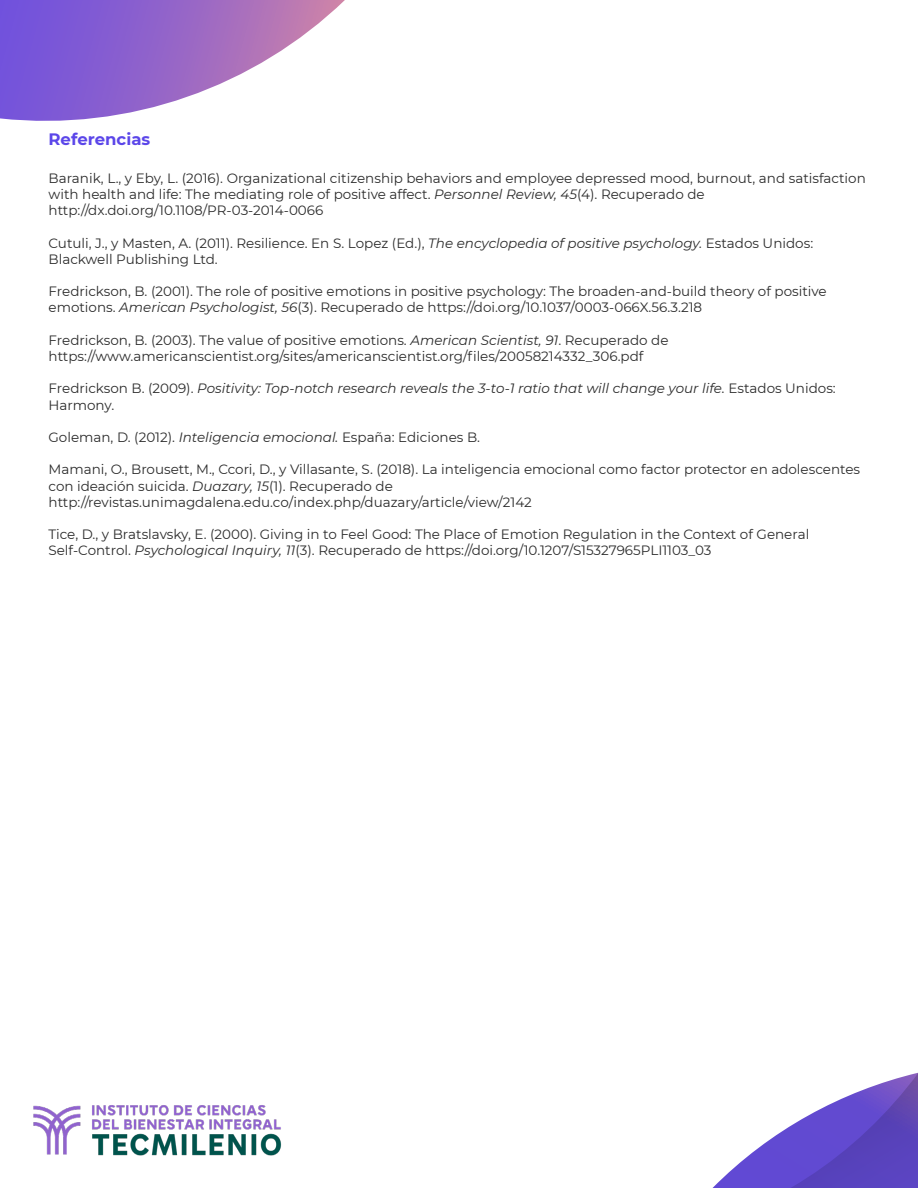
<style>
.page{position:relative;width:918px;height:1188px;background:#fff}
.page>*{position:absolute;margin:0;border:0;box-sizing:border-box;transform-origin:0 0}
.t1{font:700 16.5px "Montserrat";color:#5b46e9}
.t2{font:13.5px/16.2px "Montserrat";color:#2b2b2b}
.t3{font:italic 13.5px/16.2px "Montserrat";color:#2b2b2b}
.s1{font-style:italic}
.s2{font-style:normal}
</style>
<div class="page">
<svg style="left:712px;top:1072px;width:206px;height:116px"></svg>
<svg style="left:0;top:0;width:345px;height:121px"></svg>
<img style="left:33px;top:1105px;width:249px;height:51px">
<p class="t1" style="left:49px;top:127px;width:103px">Referencias</p>
<p class="t2" style="left:49px;top:170px;width:819px">Baranik, L., y Eby, L. (2016). Organizational citizenship behaviors and employee depressed mood, burnout, and satisfaction with health and life: The mediating role of positive affect. <span class="s1">Personnel Review, 45</span>(4). Recuperado de http://dx.doi.org/10.1108/PR-03-2014-0066</p>
<p class="t2" style="left:49px;top:234px;width:766px">Cutuli, J., y Masten, A. (2011). Resilience. En S. Lopez (Ed.), <span class="s1">The encyclopedia of positive psychology.</span> Estados Unidos:<br>Blackwell Publishing Ltd.</p>
<p class="t2" style="left:49px;top:283px;width:780px">Fredrickson, B. (2001). The role of positive emotions in positive psychology: The broaden-and-build theory of positive emotions. <span class="s1">American Psychologist, 56</span>(3). Recuperado de https://doi.org/10.1037/0003-066X.56.3.218</p>
<p class="t2" style="left:49px;top:332px;width:621px">Fredrickson, B. (2003). The value of positive emotions. <span class="s1">American Scientist, 91</span>. Recuperado de https://www.americanscientist.org/sites/americanscientist.org/files/20058214332_306.pdf</p>
<p class="t3" style="left:49px;top:380px;width:789px"><span class="s2">Fredrickson B. (2009).</span> Positivity: Top-notch research reveals the 3-to-1 ratio that will change your life. <span class="s2">Estados Unidos:<br>Harmony.</span></p>
<p class="t2" style="left:49px;top:429px;width:433px">Goleman, D. (2012). <span class="s1">Inteligencia emocional.</span> España: Ediciones B.</p>
<p class="t2" style="left:49px;top:461px;width:813px">Mamani, O., Brousett, M., Ccori, D., y Villasante, S. (2018). La inteligencia emocional como factor protector en adolescentes con ideación suicida. <span class="s1">Duazary, 15</span>(1). Recuperado de http://revistas.unimagdalena.edu.co/index.php/duazary/article/view/2142</p>
<p class="t2" style="left:49px;top:526px;width:762px">Tice, D., y Bratslavsky, E. (2000). Giving in to Feel Good: The Place of Emotion Regulation in the Context of General<br>Self-Control. <span class="s1">Psychological Inquiry, 11</span>(3). Recuperado de https://doi.org/10.1207/S15327965PLI1103_03</p>
</div>
